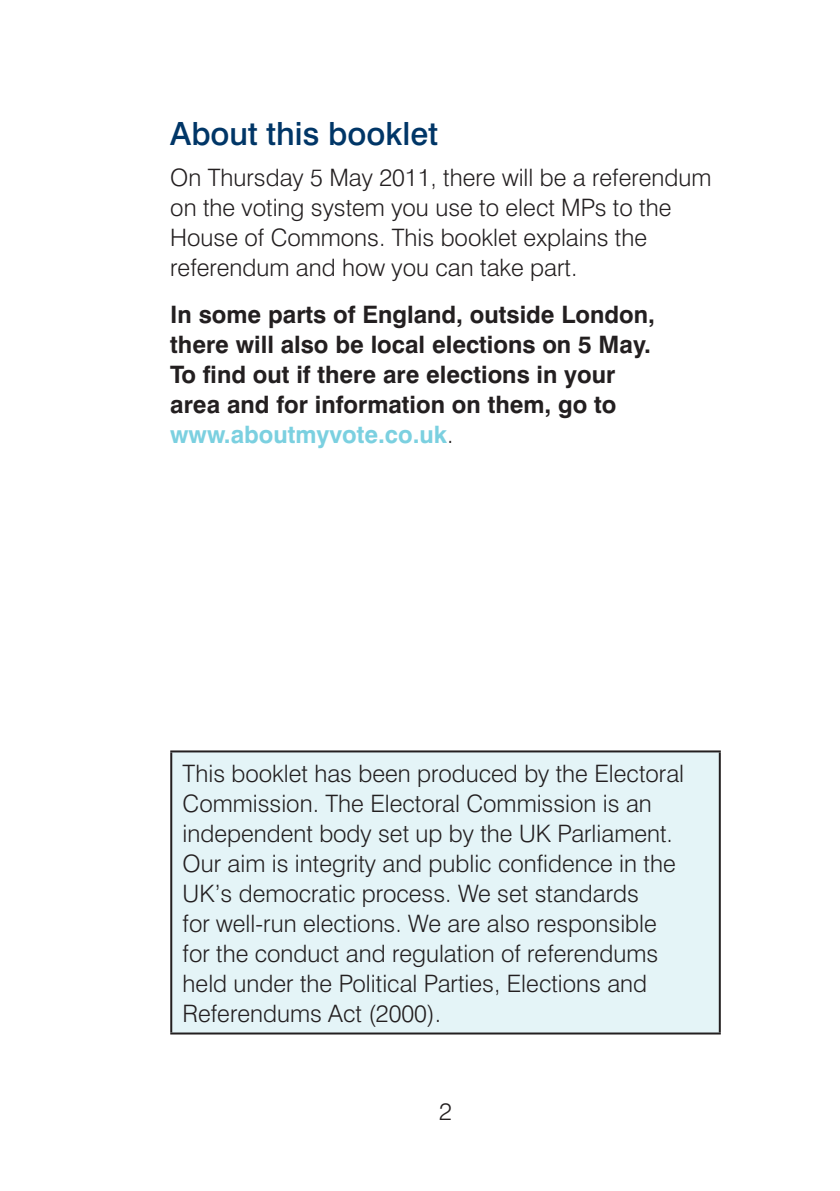
<style>
.page{position:relative;width:840px;height:1191px;background:#fff}
.page>*{position:absolute;margin:0;border:0;box-sizing:border-box;transform-origin:0 0}
.t1{font:500 32px "Swiss 721 BT";color:#003667}
.t2{font:300 24px/30px "Swiss 721 BT";color:#231f20}
.t3{font:700 24px/30px "Swiss 721 BT";color:#231f20}
.s1{color:#7bd0e0}
.s2{font-weight:300}
</style>
<div class="page">
<div style="left:171px;top:751px;width:548px;height:282px;background:#e4f4f7"></div>
<hr style="left:170px;top:750px;width:550px;height:2px;background:#231f20">
<hr style="left:170px;top:752px;width:2px;height:280px;background:#231f20">
<hr style="left:718px;top:752px;width:2px;height:280px;background:#231f20">
<hr style="left:170px;top:1032px;width:550px;height:2px;background:#231f20">
<h1 class="t1" style="left:170px;top:114px;width:269px">About this booklet</h1>
<p class="t2" style="left:170px;top:162px;width:542px">On Thursday 5 May 2011, there will be a referendum on the voting system you use to elect MPs to the House of Commons. This booklet explains the referendum and how you can take part.</p>
<p class="t3" style="left:170px;top:299px;width:486px">In some parts of England, outside London, there will also be local elections on 5 May.<br>To find out if there are elections in your area and for information on them, go to <span class="s1">www.aboutmyvote.co.uk</span><span class="s2">.</span></p>
<p class="t2" style="left:182px;top:758px;width:502px">This booklet has been produced by the Electoral Commission. The Electoral Commission is an independent body set up by the UK Parliament.<br>Our aim is integrity and public confidence in the UK’s democratic process. We set standards<br>for well-run elections. We are also responsible for the conduct and regulation of referendums held under the Political Parties, Elections and Referendums Act (2000).</p>
<p class="t2" style="left:439px;top:1096px;width:14px">2</p>
</div>
